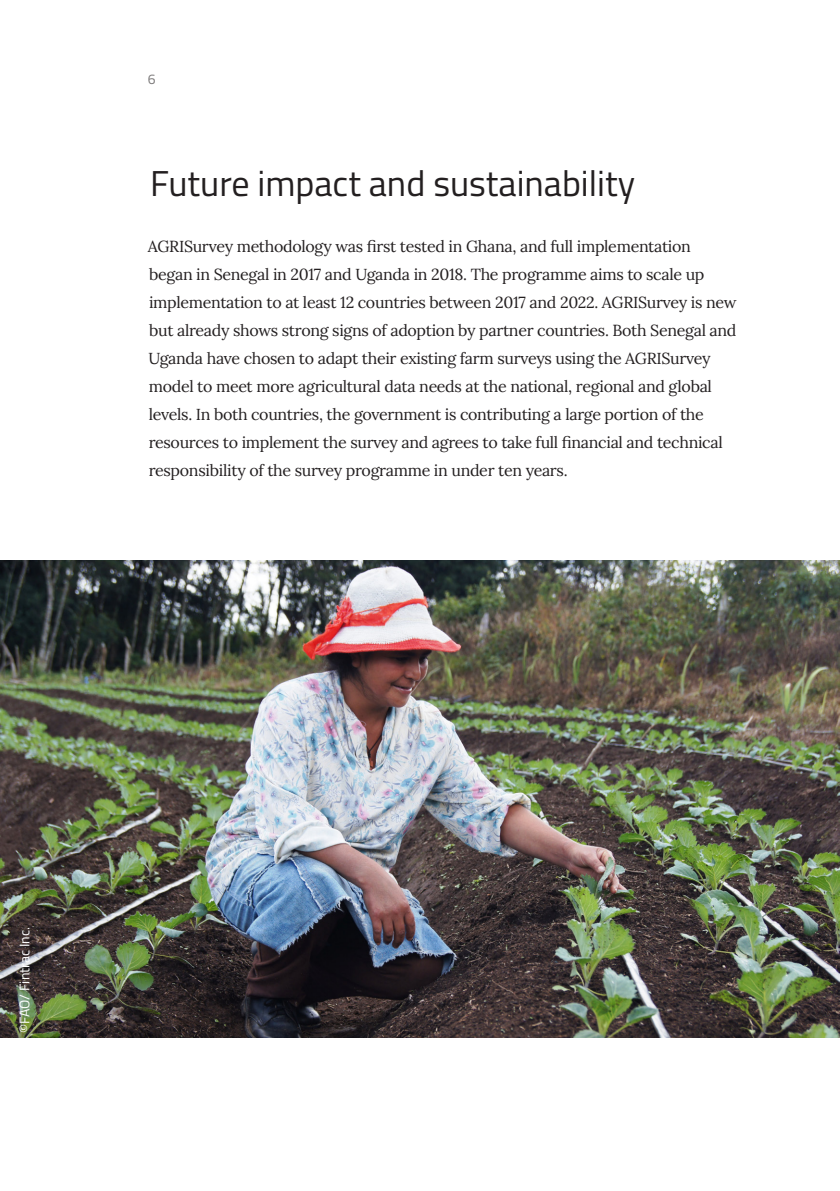
<style>
.page{position:relative;width:840px;height:1191px;background:#fff}
.page>*{position:absolute;margin:0;border:0;box-sizing:border-box;transform-origin:0 0}
.Heading{font:36px "Titillium Web";color:#231f20}
.Text{font:16px/28px "Lora";letter-spacing:-.02em;color:#231f20}
.Heading-2{font:14px "Titillium Web";color:#fff}
.t1{font:14px "Titillium Web";color:#231f20}
</style>
<div class="page">
<img style="left:0;top:560px;width:839px;height:477px">
<p class="t1" style="left:147px;top:69px;width:9px">6</p>
<p class="Heading" style="left:150px;top:157px;width:486px">Future impact and sustainability</p>
<p class="Text" style="left:148px;top:231px;width:590px">AGRISurvey methodology was first tested in Ghana, and full implementation began in Senegal in 2017 and Uganda in 2018. The programme aims to scale up implementation to at least 12 countries between 2017 and 2022. AGRISurvey is new but already shows strong signs of adoption by partner countries. Both Senegal and Uganda have chosen to adapt their existing farm surveys using the AGRISurvey model to meet more agricultural data needs at the national, regional and global levels. In both countries, the government is contributing a large portion of the resources to implement the survey and agrees to take full financial and technical responsibility of the survey programme in under ten years.</p>
<p class="Heading-2" style="left:14px;top:1033px;width:108px;rotate:-90deg">©FAO/ Fintrac Inc.</p>
</div>
